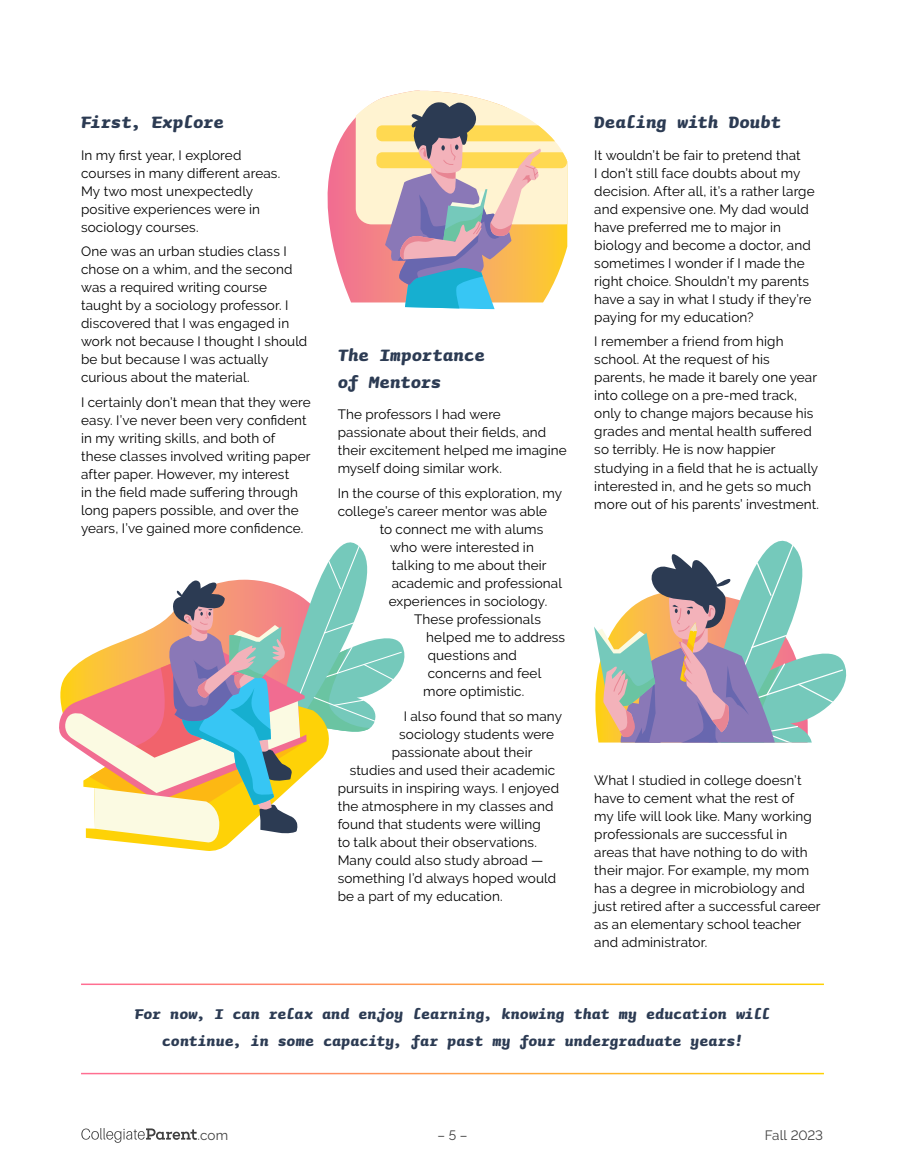
<style>
.page{position:relative;width:905px;height:1175px;background:#fff}
.page>*{position:absolute;margin:0;border:0;box-sizing:border-box;transform-origin:0 0}
.H2___Major_Head{font:italic 700 21px/27px "Sauna Mono Pro";letter-spacing:-.005em;color:#2c3b53}
.P___Callout_Closer_Cor-Gol{font:italic 700 18px/27px "Sauna Mono Pro";color:#2c3b53;text-align:center}
.P___Article_Text_Raleway{font:13.5px/18px "Raleway";letter-spacing:.01em;color:#000}
.t1{font:13.5px "Raleway";color:#404040}
</style>
<div class="page">
<svg style="left:59px;top:542px;width:346px;height:309px"></svg>
<svg style="left:327px;top:116px;width:29px;height:186px"></svg>
<svg style="left:356px;top:90px;width:211px;height:219px;background:#d1bfa9"></svg>
<svg style="left:594px;top:540px;width:253px;height:202px"></svg>
<svg style="left:81px;top:1128px;width:116px;height:15px"></svg>
<h2 class="H2___Major_Head" style="left:81px;top:108px;width:144px">First, Explore</h2>
<p class="P___Article_Text_Raleway" style="left:81px;top:146px;width:201px">In my first year, I explored courses in many different areas.<br>My two most unexpectedly positive experiences were in sociology courses.</p>
<p class="P___Article_Text_Raleway" style="left:81px;top:243px;width:228px">One was an urban studies class I chose on a whim, and the second was a required writing course taught by a sociology professor. I discovered that I was engaged in work not because I thought I should be but because I was actually curious about the material.</p>
<p class="P___Article_Text_Raleway" style="left:81px;top:393px;width:231px">I certainly don’t mean that they were easy. I’ve never been very confident in my writing skills, and both of these classes involved writing paper after paper. However, my interest<br>in the field made suffering through long papers possible, and over the years, I’ve gained more confidence.</p>
<h2 class="H2___Major_Head" style="left:338px;top:341px;width:149px">The Importance of Mentors</h2>
<p class="P___Article_Text_Raleway" style="left:338px;top:405px;width:230px">The professors I had were passionate about their fields, and their excitement helped me imagine myself doing similar work.</p>
<p class="P___Article_Text_Raleway" style="left:338px;top:484px;width:226px">In the course of this exploration, my</p>
<p class="P___Article_Text_Raleway" style="left:338px;top:502px;width:211px">college’s career mentor was able</p>
<p class="P___Article_Text_Raleway" style="left:380px;top:520px;width:165px">to connect me with alums</p>
<p class="P___Article_Text_Raleway" style="left:390px;top:538px;width:145px">who were interested in</p>
<p class="P___Article_Text_Raleway" style="left:392px;top:556px;width:156px">talking to me about their</p>
<p class="P___Article_Text_Raleway" style="left:392px;top:574px;width:172px">academic and professional</p>
<p class="P___Article_Text_Raleway" style="left:388px;top:592px;width:160px">experiences in sociology.</p>
<p class="P___Article_Text_Raleway" style="left:414px;top:610px;width:128px">These professionals</p>
<p class="P___Article_Text_Raleway" style="left:426px;top:628px;width:140px">helped me to address</p>
<p class="P___Article_Text_Raleway" style="left:428px;top:646px;width:91px">questions and</p>
<p class="P___Article_Text_Raleway" style="left:428px;top:664px;width:115px">concerns and feel</p>
<p class="P___Article_Text_Raleway" style="left:423px;top:682px;width:103px">more optimistic.</p>
<p class="P___Article_Text_Raleway" style="left:404px;top:707px;width:160px">I also found that so many</p>
<p class="P___Article_Text_Raleway" style="left:399px;top:725px;width:156px">sociology students were</p>
<p class="P___Article_Text_Raleway" style="left:392px;top:743px;width:142px">passionate about their</p>
<p class="P___Article_Text_Raleway" style="left:350px;top:761px;width:207px">studies and used their academic</p>
<p class="P___Article_Text_Raleway" style="left:338px;top:779px;width:223px">pursuits in inspiring ways. I enjoyed</p>
<p class="P___Article_Text_Raleway" style="left:338px;top:797px;width:217px">the atmosphere in my classes and</p>
<p class="P___Article_Text_Raleway" style="left:338px;top:815px;width:205px">found that students were willing</p>
<p class="P___Article_Text_Raleway" style="left:338px;top:833px;width:201px">to talk about their observations.</p>
<p class="P___Article_Text_Raleway" style="left:338px;top:851px;width:207px">Many could also study abroad —</p>
<p class="P___Article_Text_Raleway" style="left:338px;top:869px;width:220px">something I’d always hoped would</p>
<p class="P___Article_Text_Raleway" style="left:338px;top:887px;width:167px">be a part of my education.</p>
<h2 class="H2___Major_Head" style="left:594px;top:108px;width:188px">Dealing with Doubt</h2>
<p class="P___Article_Text_Raleway" style="left:594px;top:146px;width:222px">It wouldn’t be fair to pretend that<br>I don’t still face doubts about my decision. After all, it’s a rather large and expensive one. My dad would have preferred me to major in biology and become a doctor, and sometimes I wonder if I made the right choice. Shouldn’t my parents have a say in what I study if they’re paying for my education?</p>
<p class="P___Article_Text_Raleway" style="left:594px;top:333px;width:226px">I remember a friend from high school. At the request of his parents, he made it barely one year into college on a pre-med track, only to change majors because his grades and mental health suffered so terribly. He is now happier studying in a field that he is actually interested in, and he gets so much more out of his parents’ investment.</p>
<p class="P___Article_Text_Raleway" style="left:594px;top:771px;width:228px">What I studied in college doesn’t have to cement what the rest of<br>my life will look like. Many working professionals are successful in areas that have nothing to do with their major. For example, my mom has a degree in microbiology and just retired after a successful career as an elementary school teacher and administrator.</p>
<p class="P___Callout_Closer_Cor-Gol" style="left:135px;top:1000px;width:637px">For now, I can relax and enjoy learning, knowing that my education will continue, in some capacity, far past my four undergraduate years!</p>
<p class="t1" style="left:198px;top:1127px;width:32px">.com</p>
<p class="t1" style="left:437px;top:1127px;width:31px">– 5 –</p>
<p class="t1" style="left:765px;top:1127px;width:60px">Fall 2023</p>
</div>
